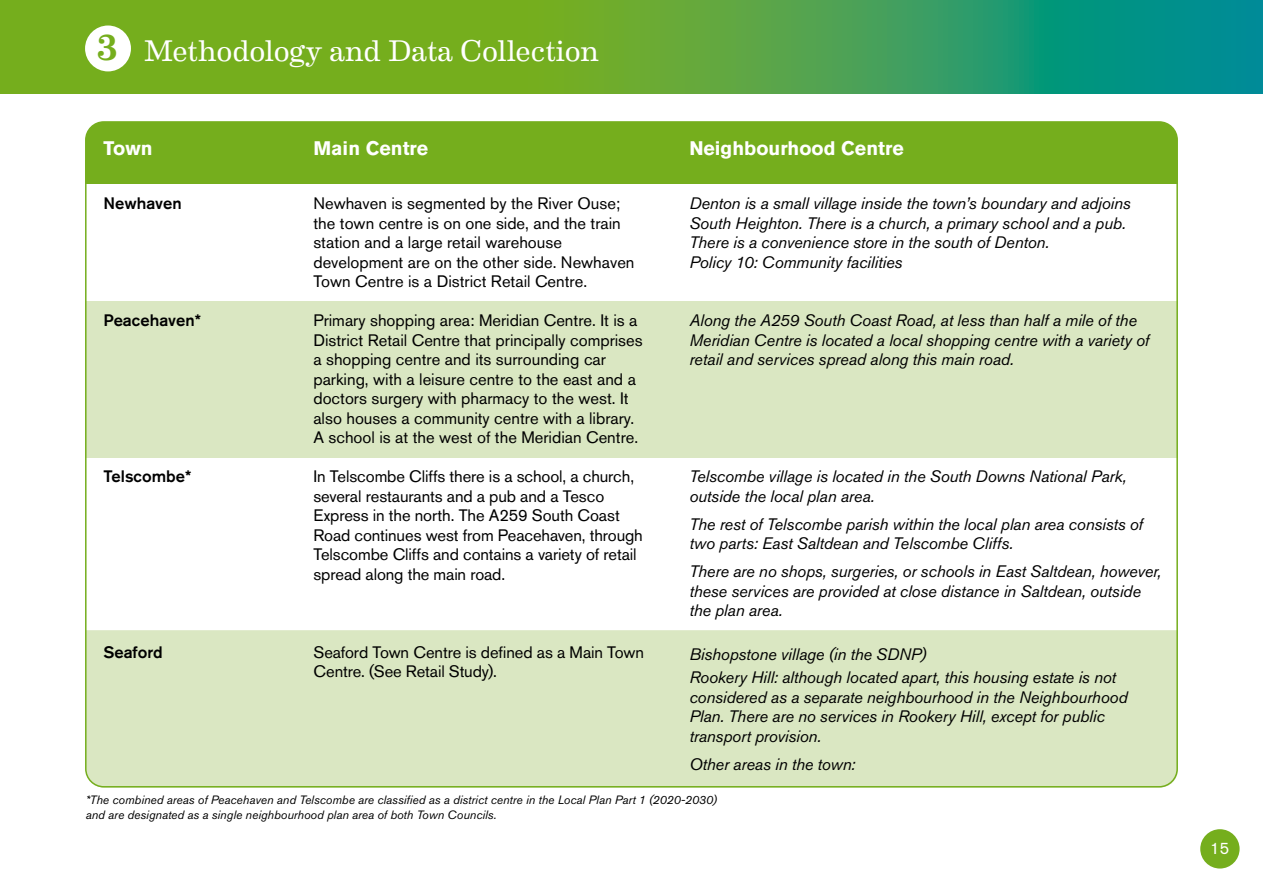
<style>
.page{position:relative;width:1263px;height:893px;background:#fff}
.page>*{position:absolute;margin:0;border:0;box-sizing:border-box;transform-origin:0 0}
.t1{font:30px "Eames Century Modern";letter-spacing:-.005em;color:#fff}
.t2{font:700 19.5px "Akzidenz Grotesk BQ";color:#fff}
.t3{font:italic 16.5px/19.5px "Akzidenz Grotesk BQ";letter-spacing:-.01em;color:#000}
.t4{font:16.5px/19.5px "Akzidenz Grotesk BQ";color:#000}
.t5{font:500 16.5px "Akzidenz Grotesk BQ";color:#000}
.t6{font:16.5px "Akzidenz Grotesk BQ";color:#fff}
.t7{font:italic 12px/15px "Akzidenz Grotesk BQ";color:#000}
.s1{font-weight:500;font-size:36px;color:#75ae1d}
</style>
<div class="page">
<svg style="left:0;top:0;width:1263px;height:94px;background:#51a443"></svg>
<div style="left:1200px;top:829px;width:39px;height:39px;background:#75ae1d;border-radius:50%"></div>
<div style="left:86px;top:301px;width:1092px;height:157px;background:#dae7c2"></div>
<div style="left:86px;top:630px;width:1092px;height:157px;background:#dae7c2"></div>
<div style="left:86px;top:122px;width:1091px;height:62px;background:#75ae1d"></div>
<div style="left:85px;top:26px;width:46px;height:45px;background:#fff;border-radius:50%"></div>
<h1 class="t1" style="left:97px;top:28px;width:504px"><span class="s1">3</span> Methodology and Data Collection</h1>
<p class="t2" style="left:103px;top:137px;width:51px">Town</p>
<p class="t2" style="left:313px;top:137px;width:116px">Main Centre</p>
<p class="t2" style="left:689px;top:137px;width:216px">Neighbourhood Centre</p>
<p class="t5" style="left:103px;top:194px;width:80px">Newhaven</p>
<p class="t4" style="left:313px;top:194px;width:323px">Newhaven is segmented by the River Ouse; the town centre is on one side, and the train station and a large retail warehouse development are on the other side. Newhaven Town Centre is a District Retail Centre.</p>
<p class="t4" style="left:313px;top:311px;width:331px">Primary shopping area: Meridian Centre. It is a District Retail Centre that principally comprises a shopping centre and its surrounding car parking, with a leisure centre to the east and a doctors surgery with pharmacy to the west. It also houses a community centre with a library.<br>A school is at the west of the Meridian Centre.</p>
<p class="t4" style="left:313px;top:467px;width:331px">In Telscombe Cliffs there is a school, a church, several restaurants and a pub and a Tesco Express in the north. The A259 South Coast Road continues west from Peacehaven, through Telscombe Cliffs and contains a variety of retail spread along the main road.</p>
<p class="t3" style="left:689px;top:194px;width:443px">Denton is a small village inside the town’s boundary and adjoins South Heighton. There is a church, a primary school and a pub.<br>There is a convenience store in the south of Denton.<br>Policy 10: Community facilities</p>
<p class="t3" style="left:689px;top:311px;width:461px">Along the A259 South Coast Road, at less than half a mile of the<br>Meridian Centre is located a local shopping centre with a variety of retail and services spread along this main road.</p>
<p class="t5" style="left:103px;top:311px;width:99px">Peacehaven*</p>
<p class="t3" style="left:689px;top:467px;width:439px">Telscombe village is located in the South Downs National Park, outside the local plan area.</p>
<p class="t3" style="left:689px;top:514px;width:455px">The rest of Telscombe parish within the local plan area consists of two parts: East Saltdean and Telscombe Cliffs.</p>
<p class="t3" style="left:689px;top:562px;width:474px">There are no shops, surgeries, or schools in East Saltdean, however, these services are provided at close distance in Saltdean, outside the plan area.</p>
<p class="t3" style="left:689px;top:642px;width:428px;line-height:23.7px">Bishopstone village (in the SDNP)<br>Rookery Hill: although located apart, this housing estate is not</p>
<p class="t3" style="left:689px;top:687px;width:440px">considered as a separate neighbourhood in the Neighbourhood<br>Plan. There are no services in Rookery Hill, except for public transport provision.</p>
<p class="t3" style="left:689px;top:754px;width:168px">Other areas in the town:</p>
<p class="t5" style="left:103px;top:467px;width:89px">Telscombe*</p>
<p class="t4" style="left:313px;top:642px;width:332px">Seaford Town Centre is defined as a Main Town<br>Centre. (See Retail Study).</p>
<p class="t5" style="left:103px;top:642px;width:61px">Seaford</p>
<p class="t7" style="left:86px;top:792px;width:633px">*The combined areas of Peacehaven and Telscombe are classified as a district centre in the Local Plan Part 1 (2020-2030) and are designated as a single neighbourhood plan area of both Town Councils.</p>
<p class="t6" style="left:1210px;top:838px;width:21px">15</p>
</div>
